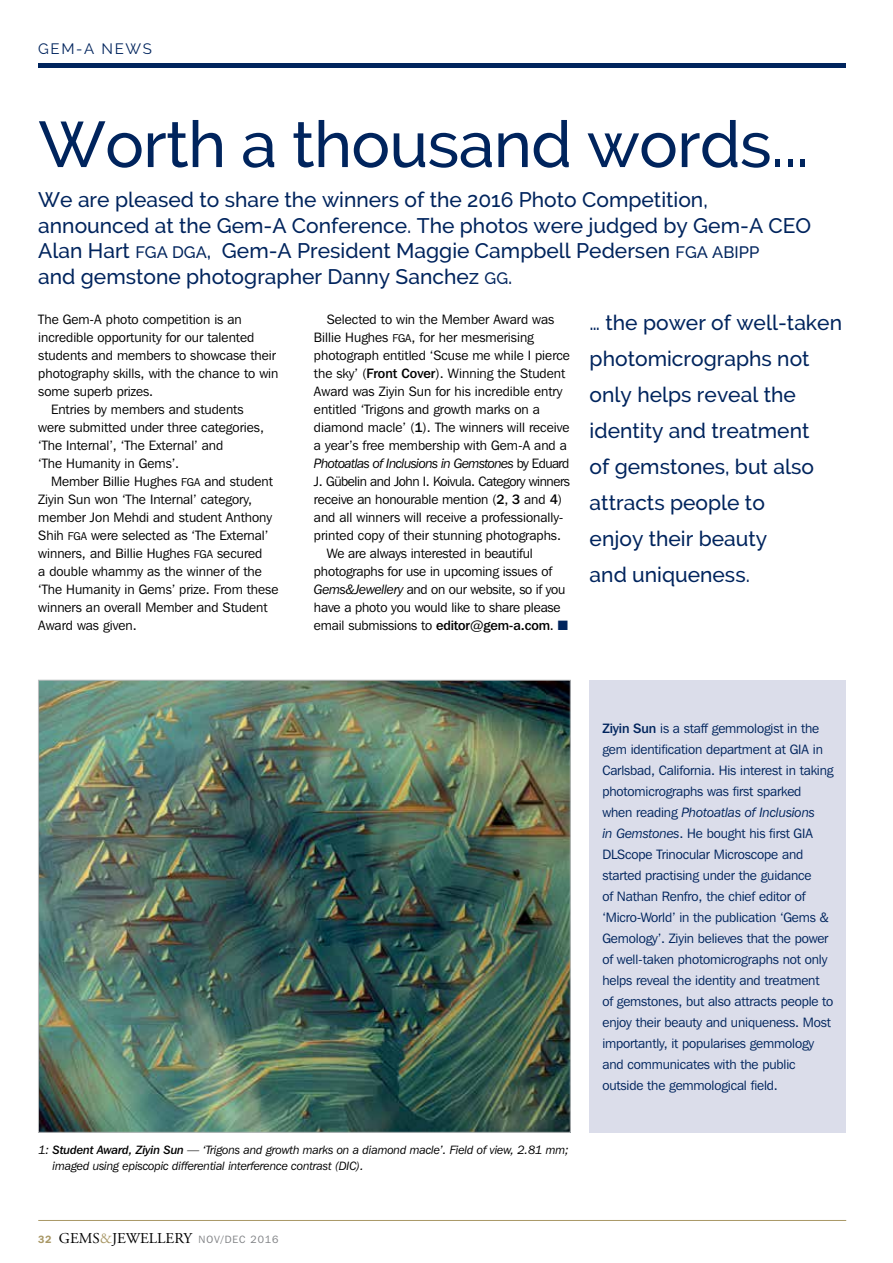
<style>
.page{position:relative;width:893px;height:1263px;background:#fff}
.page>*{position:absolute;margin:0;border:0;box-sizing:border-box;transform-origin:0 0}
.t1{font:500 64.5px "Raleway";letter-spacing:-.01em;color:#00245d}
.t2{font:500 21px/36px "Raleway";color:#00245d}
.t3{font:15px "Adobe Garamond";color:#000}
.t4{font:15px "Raleway";letter-spacing:.11em;color:#00245d}
.t5{font:13.5px "Franklin Gothic IT Cby BT";color:#000}
.t6{font:13.5px/21px "Franklin Gothic IT Cby BT";letter-spacing:-.01em;color:#00245d}
.t7{font:italic 13.5px "Franklin Gothic IT Cby BT";letter-spacing:-.04em;color:#000}
.t8{font:13.5px "Franklin Gothic IT Cby BT";letter-spacing:-.03em;color:#000}
.t9{font:13.5px "Franklin Gothic IT Cby BT";letter-spacing:-.02em;color:#000}
.t10{font:italic 12px/16.5px "Franklin Gothic IT Cby BT";letter-spacing:-.01em;color:#000}
.s1{font-size:16.5px}
.s2{font-size:11.25px}
.s3{font-weight:500}
.s4{font-style:normal}
.s5{font-style:italic}
.s6{color:#00245d}
.s7{font-family:"Franklin Gothic IT Cby BT Med Ital";font-style:normal}
.s8{font-family:"Franklin Gothic IT Cby BT";font-weight:600;font-size:10.5px;color:#a99866}
.s9{color:#a99866}
.s10{font-family:"Franklin Gothic IT Cby BT";font-size:10.5px;color:#808285}
</style>
<div class="page">
<hr style="left:38px;top:1220px;width:808px;height:1px;background:#a99866">
<hr style="left:38px;top:64px;width:808px;height:4px;background:#00245d">
<img style="left:40px;top:682px;width:529px;height:449px">
<div style="left:590px;top:680px;width:256px;height:453px;background:#dbddea"></div>
<p class="t4" style="left:38px;top:40px;width:115px">GEM-A NEWS</p>
<h1 class="t1" style="left:38px;top:107px;width:772px">Worth a thousand words...</h1>
<p class="t2" style="left:38px;top:187px;width:774px;line-height:25.5px">We are pleased to share the winners of the 2016 Photo Competition, announced at the Gem-A Conference. The photos were judged by Gem-A CEO Alan Hart <span class="s1">FGA DGA</span>, Gem-A President Maggie Campbell Pedersen <span class="s1">FGA ABIPP<br></span>and gemstone photographer Danny Sanchez <span class="s1">GG</span>.</p>
<p class="t5" style="left:38px;top:311px;width:205px">The Gem-A photo competition is an</p>
<p class="t5" style="left:38px;top:329px;width:217px">incredible opportunity for our talented</p>
<p class="t5" style="left:38px;top:347px;width:239px">students and members to showcase their</p>
<p class="t5" style="left:38px;top:365px;width:242px">photography skills, with the chance to win</p>
<p class="t5" style="left:38px;top:383px;width:117px">some superb prizes.</p>
<p class="t5" style="left:51px;top:401px;width:194px">Entries by members and students</p>
<p class="t5" style="left:38px;top:419px;width:227px">were submitted under three categories,</p>
<p class="t5" style="left:38px;top:437px;width:186px">‘The Internal’, ‘The External’ and</p>
<p class="t5" style="left:38px;top:455px;width:142px">‘The Humanity in Gems’.</p>
<p class="t5" style="left:51px;top:473px;width:223px">Member Billie Hughes <span class="s2">FGA</span> and student</p>
<p class="t5" style="left:38px;top:491px;width:215px">Ziyin Sun won ‘The Internal’ category,</p>
<p class="t5" style="left:38px;top:509px;width:235px">member Jon Mehdi and student Anthony</p>
<p class="t5" style="left:38px;top:527px;width:232px">Shih <span class="s2">FGA</span> were selected as ‘The External’</p>
<p class="t5" style="left:38px;top:545px;width:226px">winners, and Billie Hughes <span class="s2">FGA</span> secured</p>
<p class="t5" style="left:38px;top:563px;width:225px">a double whammy as the winner of the</p>
<p class="t5" style="left:38px;top:581px;width:242px">‘The Humanity in Gems’ prize. From these</p>
<p class="t5" style="left:38px;top:599px;width:231px">winners an overall Member and Student</p>
<p class="t5" style="left:38px;top:617px;width:100px">Award was given.</p>
<h2 class="t2" style="left:590px;top:304px;width:254px">… the power of well-taken photomicrographs not only helps reveal the identity and treatment<br>of gemstones, but also attracts people to<br>enjoy their beauty<br>and uniqueness.</h2>
<p class="t5" style="left:327px;top:311px;width:229px">Selected to win the Member Award was</p>
<p class="t5" style="left:314px;top:329px;width:221px">Billie Hughes <span class="s2">FGA</span>, for her mesmerising</p>
<p class="t5" style="left:314px;top:347px;width:258px">photograph entitled ‘Scuse me while I pierce</p>
<p class="t5" style="left:314px;top:365px;width:253px">the sky’ (<span class="s3">Front Cover</span>). Winning the Student</p>
<p class="t5" style="left:314px;top:383px;width:250px">Award was Ziyin Sun for his incredible entry</p>
<p class="t5" style="left:314px;top:401px;width:227px">entitled ‘Trigons and growth marks on a</p>
<p class="t5" style="left:314px;top:419px;width:257px">diamond macle’ (<span class="s3">1</span>). The winners will receive</p>
<p class="t5" style="left:314px;top:437px;width:254px">a year’s free membership with Gem-A and a</p>
<p class="t7" style="left:314px;top:455px;width:257px">Photoatlas of Inclusions in Gemstones <span class="s4">by Eduard</span></p>
<p class="t8" style="left:314px;top:473px;width:257px">J. Gübelin and John I. Koivula. Category winners</p>
<p class="t5" style="left:314px;top:491px;width:250px">receive an honourable mention (<span class="s3">2</span>, <span class="s3">3</span> and <span class="s3">4</span>)</p>
<p class="t5" style="left:314px;top:509px;width:251px">and all winners will receive a professionally-</p>
<p class="t5" style="left:314px;top:527px;width:249px">printed copy of their stunning photographs.</p>
<p class="t5" style="left:327px;top:545px;width:208px">We are always interested in beautiful</p>
<p class="t5" style="left:314px;top:563px;width:240px">photographs for use in upcoming issues of</p>
<p class="t9" style="left:314px;top:581px;width:253px"><span class="s5">Gems&amp;Jewellery</span> and on our website, so if you</p>
<p class="t5" style="left:314px;top:599px;width:248px">have a photo you would like to share please</p>
<p class="t5" style="left:314px;top:617px;width:255px">email submissions to <span class="s3">editor@gem-a.com</span>. <span class="s6">■</span></p>
<p class="t10" style="left:53px;top:1141px;width:518px;text-indent:-14px">1: <span class="s7">Student Award, Ziyin Sun</span> — ‘Trigons and growth marks on a diamond macle’. Field of view, 2.81 mm; imaged using episcopic differential interference contrast (DIC).</p>
<p class="t3" style="left:38px;top:1230px;width:242px"><span class="s8">32</span> GEMS<span class="s9">&amp;</span>JEWELLERY <span class="s10">NOV/DEC 2016</span></p>
<p class="t6" style="left:602px;top:718px;width:233px"><span class="s3">Ziyin Sun</span> is a staff gemmologist in the gem identification department at GIA in Carlsbad, California. His interest in taking photomicrographs was first sparked when reading <span class="s5">Photoatlas of Inclusions<br>in Gemstones</span>. He bought his first GIA DLScope Trinocular Microscope and started practising under the guidance<br>of Nathan Renfro, the chief editor of ‘Micro-World’ in the publication ‘Gems &amp; Gemology’. Ziyin believes that the power of well-taken photomicrographs not only helps reveal the identity and treatment of gemstones, but also attracts people to enjoy their beauty and uniqueness. Most importantly, it popularises gemmology and communicates with the public outside the gemmological field.</p>
</div>
